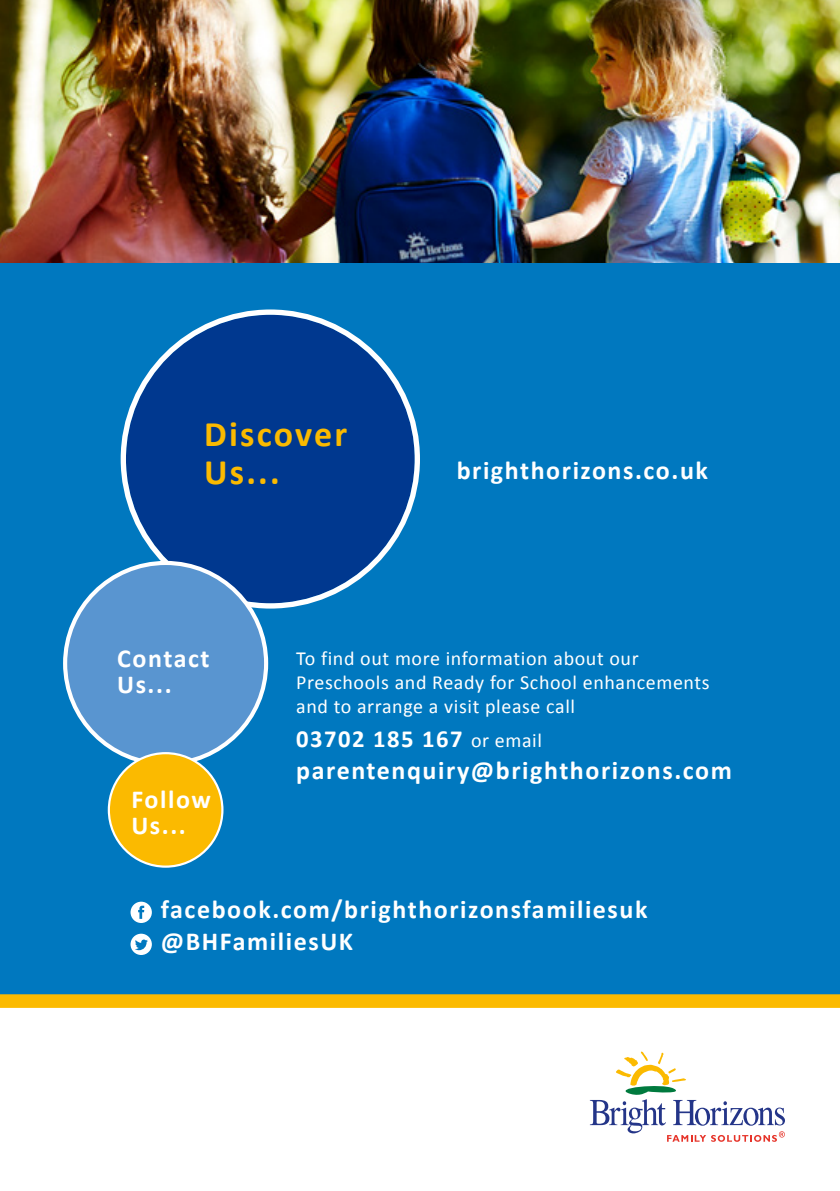
<style>
.page{position:relative;width:840px;height:1191px;background:#fff}
.page>*{position:absolute;margin:0;border:0;box-sizing:border-box;transform-origin:0 0}
.t1{font:700 36px/38px "Calibri";letter-spacing:.06em;color:#fbba00}
.t2{font:700 26px/26px "Calibri";letter-spacing:.06em;color:#fff}
.t3{font:700 24.6px "Calibri";letter-spacing:.06em;color:#fff}
.t4{font:20px/24px "Calibri";letter-spacing:.03em;color:#fff}
.s1{font-weight:400;font-size:20px}
</style>
<div class="page">
<div style="left:0;top:263px;width:839px;height:731px;background:#0078bf"></div>
<img style="left:0;top:0;width:839px;height:263px">
<svg style="left:130px;top:901px;width:22px;height:22px"></svg>
<svg style="left:130px;top:933px;width:22px;height:22px"></svg>
<div style="left:123px;top:312px;width:294px;height:294px;background:#00388f;border-radius:50%"></div>
<div style="left:65px;top:563px;width:201px;height:201px;background:#5995d0;border-radius:50%"></div>
<div style="left:109px;top:753px;width:113px;height:113px;background:#fbba00;border-radius:50%"></div>
<div style="left:108px;top:752px;width:115px;height:115px;border:2px solid #fff;border-radius:50%"></div>
<div style="left:0;top:994px;width:839px;height:14px;background:#fbba00"></div>
<svg style="left:589px;top:1051px;width:195px;height:90px"></svg>
<h1 class="t1" style="left:204px;top:414px;width:144px">Discover<br>Us...</h1>
<p class="t2" style="left:456px;top:457px;width:253px">brighthorizons.co.uk</p>
<p class="t2" style="left:117px;top:646px;width:94px">Contact<br>Us...</p>
<p class="t2" style="left:131px;top:786px;width:81px">Follow<br>Us...</p>
<p class="t4" style="left:296px;top:646px;width:415px">To find out more information about our<br>Preschools and Ready for School enhancements and to arrange a visit please call</p>
<p class="t3" style="left:296px;top:722px;width:247px">03702 185 167 <span class="s1">or email</span></p>
<p class="t2" style="left:296px;top:757px;width:437px">parentenquiry@brighthorizons.com</p>
<p class="t2" style="left:161px;top:893px;width:488px;line-height:32px">facebook.com/brighthorizonsfamiliesuk @BHFamiliesUK</p>
</div>
